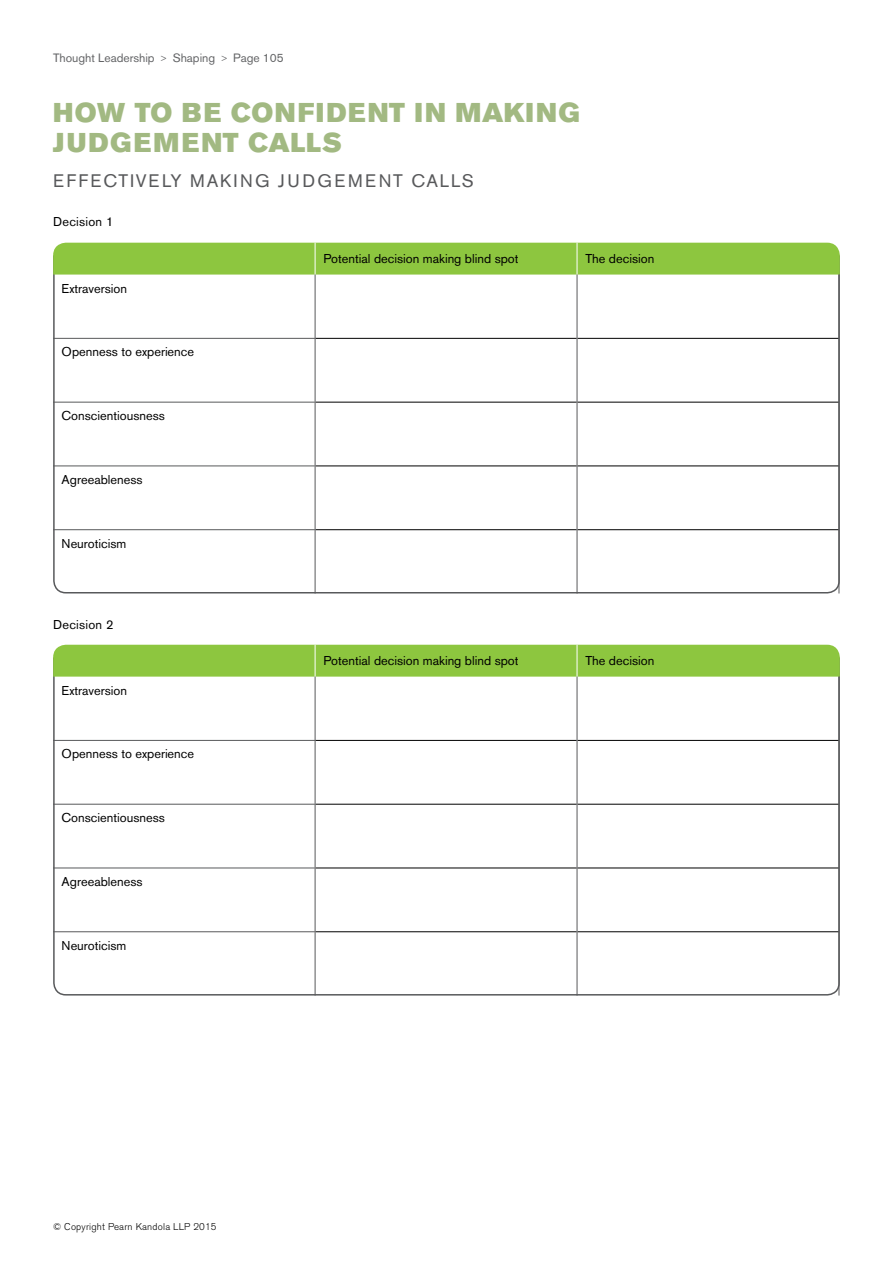
<style>
.page{position:relative;width:893px;height:1263px;background:#fff}
.page>*{position:absolute;margin:0;border:0;box-sizing:border-box;transform-origin:0 0}
.t1{font:27px/30px "Akzidenz Grotesk BE Super";letter-spacing:.085em;color:#a2b982}
.t2{font:27px "Akzidenz Grotesk BE Super";letter-spacing:.05em;color:#a2b982}
.t3{font:18px "Akzidenz Grotesk BE";letter-spacing:.12em;color:#58595b}
.t4{font:12.75px "Akzidenz Grotesk BE";color:#000}
.t5{font:12px "Akzidenz Grotesk BE";color:#636466}
.t6{font:300 9.75px "Akzidenz Grotesk BE";letter-spacing:.02em;color:#000}
.s1{font-size:7.5px}
</style>
<div class="page">
<svg style="left:53px;top:275px;width:787px;height:319px"></svg>
<svg style="left:53px;top:677px;width:787px;height:319px"></svg>
<div style="left:53px;top:243px;width:787px;height:32px;background:#8dc63f"></div>
<div style="left:53px;top:645px;width:787px;height:32px;background:#8dc63f"></div>
<hr style="left:315px;top:243px;width:1px;height:32px;background:#fff">
<hr style="left:577px;top:243px;width:1px;height:32px;background:#fff">
<hr style="left:53px;top:338px;width:262px;height:1px;background:#58595b">
<hr style="left:53px;top:402px;width:262px;height:1px;background:#58595b">
<hr style="left:53px;top:465px;width:262px;height:1px;background:#58595b">
<hr style="left:53px;top:529px;width:262px;height:1px;background:#58595b">
<hr style="left:315px;top:338px;width:262px;height:1px;background:#000">
<hr style="left:577px;top:338px;width:262px;height:1px;background:#000">
<hr style="left:315px;top:402px;width:262px;height:1px;background:#000">
<hr style="left:577px;top:402px;width:262px;height:1px;background:#000">
<hr style="left:315px;top:465px;width:262px;height:1px;background:#000">
<hr style="left:577px;top:465px;width:262px;height:1px;background:#000">
<hr style="left:315px;top:529px;width:262px;height:1px;background:#000">
<hr style="left:577px;top:529px;width:262px;height:1px;background:#000">
<hr style="left:315px;top:275px;width:1px;height:63px;background:#58595b">
<hr style="left:577px;top:275px;width:1px;height:63px;background:#58595b">
<hr style="left:839px;top:275px;width:1px;height:63px;background:#58595b">
<hr style="left:315px;top:339px;width:1px;height:63px;background:#58595b">
<hr style="left:577px;top:338px;width:1px;height:64px;background:#58595b">
<hr style="left:839px;top:338px;width:1px;height:64px;background:#58595b">
<hr style="left:315px;top:402px;width:1px;height:63px;background:#58595b">
<hr style="left:577px;top:402px;width:1px;height:64px;background:#58595b">
<hr style="left:839px;top:402px;width:1px;height:64px;background:#58595b">
<hr style="left:315px;top:466px;width:1px;height:63px;background:#58595b">
<hr style="left:577px;top:466px;width:1px;height:64px;background:#58595b">
<hr style="left:839px;top:466px;width:1px;height:64px;background:#58595b">
<hr style="left:315px;top:530px;width:1px;height:63px;background:#58595b">
<hr style="left:577px;top:530px;width:1px;height:63px;background:#58595b">
<hr style="left:839px;top:530px;width:1px;height:63px;background:#58595b">
<hr style="left:315px;top:645px;width:1px;height:32px;background:#fff">
<hr style="left:577px;top:645px;width:1px;height:32px;background:#fff">
<hr style="left:53px;top:740px;width:262px;height:1px;background:#58595b">
<hr style="left:53px;top:804px;width:262px;height:1px;background:#58595b">
<hr style="left:53px;top:867px;width:262px;height:1px;background:#58595b">
<hr style="left:53px;top:931px;width:262px;height:1px;background:#58595b">
<hr style="left:315px;top:740px;width:262px;height:1px;background:#000">
<hr style="left:577px;top:740px;width:262px;height:1px;background:#000">
<hr style="left:315px;top:804px;width:262px;height:1px;background:#000">
<hr style="left:577px;top:804px;width:262px;height:1px;background:#000">
<hr style="left:315px;top:867px;width:262px;height:1px;background:#000">
<hr style="left:577px;top:867px;width:262px;height:1px;background:#000">
<hr style="left:315px;top:931px;width:262px;height:1px;background:#000">
<hr style="left:577px;top:931px;width:262px;height:1px;background:#000">
<hr style="left:315px;top:677px;width:1px;height:63px;background:#58595b">
<hr style="left:577px;top:677px;width:1px;height:63px;background:#58595b">
<hr style="left:839px;top:677px;width:1px;height:63px;background:#58595b">
<hr style="left:315px;top:741px;width:1px;height:63px;background:#58595b">
<hr style="left:577px;top:740px;width:1px;height:64px;background:#58595b">
<hr style="left:839px;top:740px;width:1px;height:64px;background:#58595b">
<hr style="left:315px;top:804px;width:1px;height:63px;background:#58595b">
<hr style="left:577px;top:804px;width:1px;height:64px;background:#58595b">
<hr style="left:839px;top:804px;width:1px;height:64px;background:#58595b">
<hr style="left:315px;top:868px;width:1px;height:63px;background:#58595b">
<hr style="left:577px;top:868px;width:1px;height:64px;background:#58595b">
<hr style="left:839px;top:868px;width:1px;height:64px;background:#58595b">
<hr style="left:315px;top:932px;width:1px;height:63px;background:#58595b">
<hr style="left:577px;top:932px;width:1px;height:63px;background:#58595b">
<hr style="left:839px;top:932px;width:1px;height:63px;background:#58595b">
<p class="t5" style="left:53px;top:51px;width:232px">Thought Leadership <span class="s1">&gt;</span> Shaping <span class="s1">&gt;</span> Page 105</p>
<h1 class="t1" style="left:53px;top:98px;width:528px;text-indent:81px">TO BE CONFIDENT IN MAKING<br>JUDGEME</h1>
<h1 class="t2" style="left:53px;top:97px;width:48px">HOW</h1>
<h1 class="t2" style="left:202px;top:127px;width:142px">NT CALLS</h1>
<h2 class="t3" style="left:53px;top:170px;width:422px">Effectively making judgement calls</h2>
<p class="t4" style="left:53px;top:214px;width:62px">Decision 1</p>
<p class="t4" style="left:62px;top:281px;width:67px">Extraversion</p>
<p class="t4" style="left:62px;top:344px;width:134px">Openness to experience</p>
<p class="t4" style="left:62px;top:408px;width:105px">Conscientiousness</p>
<p class="t4" style="left:62px;top:472px;width:83px">Agreeableness</p>
<p class="t4" style="left:62px;top:536px;width:66px">Neuroticism</p>
<p class="t4" style="left:53px;top:616px;width:62px">Decision 2</p>
<p class="t4" style="left:62px;top:683px;width:67px">Extraversion</p>
<p class="t4" style="left:62px;top:746px;width:134px">Openness to experience</p>
<p class="t4" style="left:62px;top:810px;width:105px">Conscientiousness</p>
<p class="t4" style="left:62px;top:874px;width:83px">Agreeableness</p>
<p class="t4" style="left:62px;top:938px;width:66px">Neuroticism</p>
<p class="t4" style="left:324px;top:251px;width:196px">Potential decision making blind spot</p>
<p class="t4" style="left:585px;top:251px;width:70px">The decision</p>
<p class="t4" style="left:324px;top:653px;width:196px">Potential decision making blind spot</p>
<p class="t4" style="left:585px;top:653px;width:70px">The decision</p>
<p class="t6" style="left:53px;top:1221px;width:165px">© Copyright Pearn Kandola LLP 2015</p>
</div>
